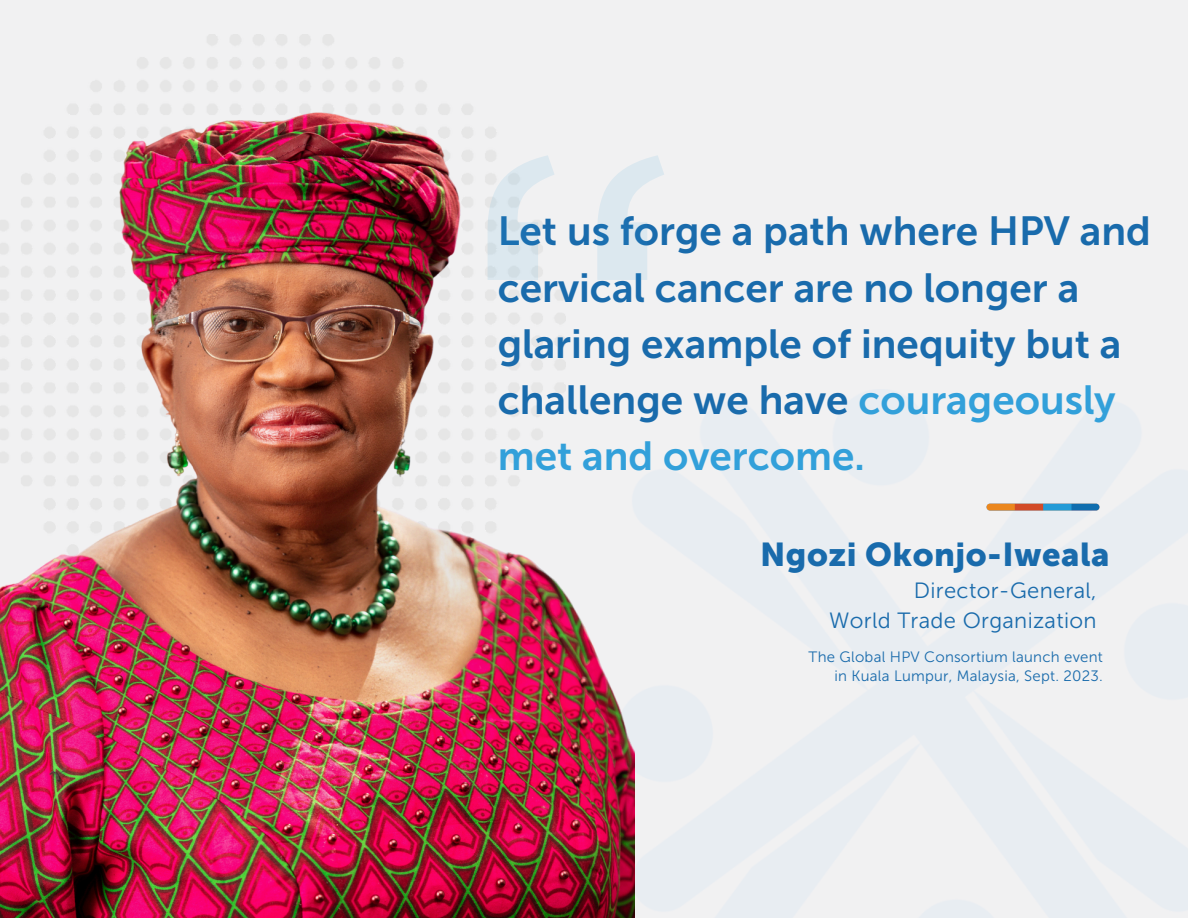
<style>
.page{position:relative;width:1188px;height:918px;background:#f1f1f2}
.page>*{position:absolute;margin:0;border:0;box-sizing:border-box;transform-origin:0 0}
.t1{font:548.85px "Gotham";color:#32a0da}
.t2{font:40.5px/56.2px "Museo Sans 700";color:#196bac}
.t3{font:40.5px "Museo Sans 700";color:#32a0da}
.t4{font:32.85px "Museo Sans 900";letter-spacing:.015em;color:#196bac}
.t5{font:22.05px/29.2px "Museo Sans 300";letter-spacing:.015em;color:#196bac;text-align:right}
.t6{font:15px/19.2px "Museo Sans 300";letter-spacing:.015em;color:#196bac;text-align:right}
.s1{color:#32a0da}
</style>
<div class="page">
<img style="left:986px;top:503px;width:114px;height:8px">
<img style="left:0;top:79px;width:634px;height:839px">
<h1 class="t1" style="left:448px;top:15px;width:246px">“</h1>
<p class="t2" style="left:498px;top:203px;width:655px">Let us forge a path where HPV and cervical cancer are no longer a glaring example of inequity but a challenge we have <span class="s1">courageously</span></p>
<p class="t3" style="left:498px;top:432px;width:369px">met and overcome.</p>
<p class="t4" style="left:760px;top:535px;width:351px">Ngozi Okonjo-Iweala</p>
<h1 class="t5" style="left:829px;top:576px;width:269px">Director-General,<br>World Trade Organization</h1>
<p class="t6" style="left:809px;top:647px;width:296px">The Global HPV Consortium launch event in Kuala Lumpur, Malaysia, Sept. 2023.</p>
</div>
